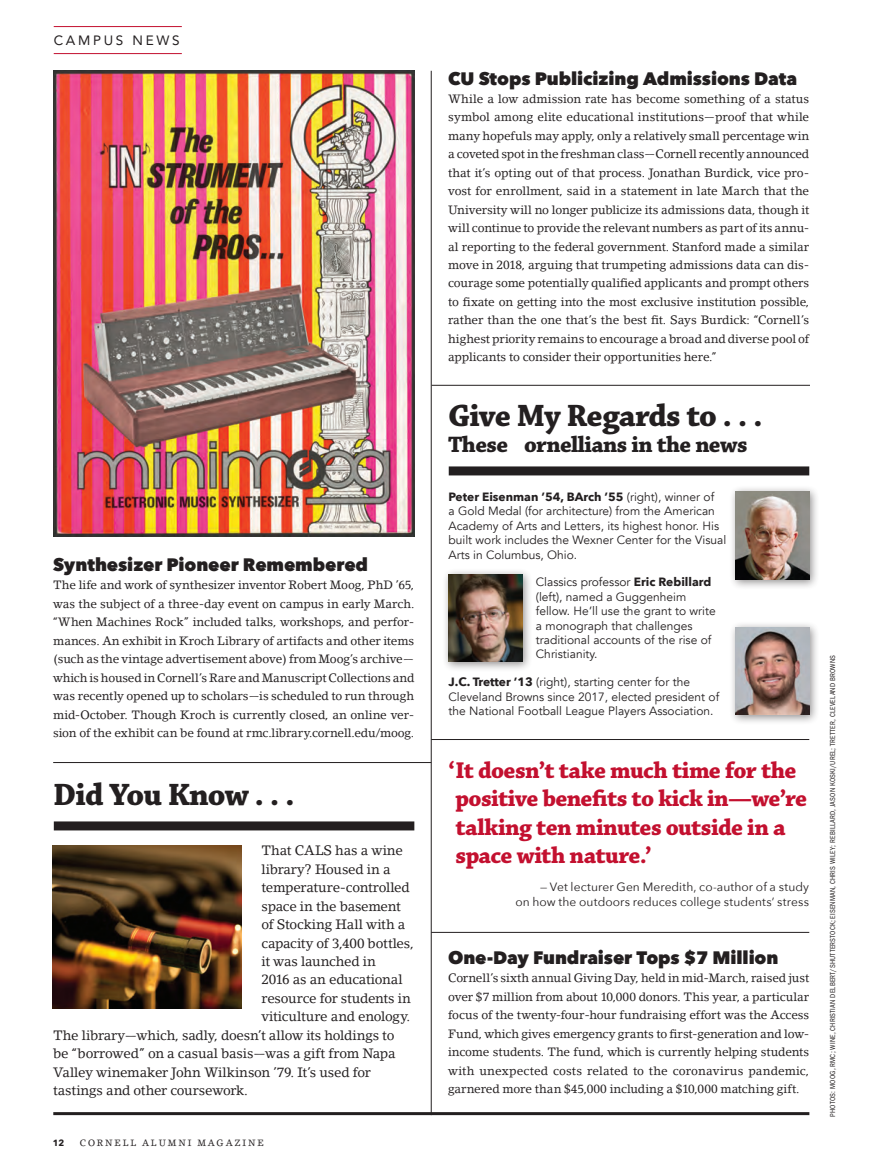
<style>
.page{position:relative;width:889px;height:1175px;background:#fff}
.page>*{position:absolute;margin:0;border:0;box-sizing:border-box;transform-origin:0 0}
.t1{font:700 32.4px "Chaparral Pro";letter-spacing:-.025em;color:#231f20}
.t2{font:700 24px/28.5px "Chaparral Pro";letter-spacing:-.025em;color:#c3102f}
.t3{font:700 23.4px "Chaparral Pro";letter-spacing:-.025em;color:#231f20}
.t4{font:800 18px "Avenir Next";letter-spacing:-.005em;color:#231f20}
.t5{font:13.5px/18.5px "Lino Letter";letter-spacing:-.015em;color:#231f20}
.t6{font:13.5px "Avenir";letter-spacing:.2em;color:#231f20}
.t7{font:12px/18.5px "Lino Letter";letter-spacing:-.01em;color:#231f20;text-align:justify}
.t8{font:12px/14.4px "Avenir";color:#231f20}
.t9{font:12px/14.4px "Avenir Next";letter-spacing:.005em;color:#231f20;text-align:right}
.t10{font:9px "Lino Letter";letter-spacing:.2em;color:#231f20}
.t11{font:700 9px "Avenir Next";color:#231f20}
.t12{font:condensed 7.5px "Franklin Gothic";letter-spacing:.025em;color:#231f20}
.s1{font-family:"Avenir Next";font-weight:700}
</style>
<div class="page">
<hr style="left:54px;top:26px;width:128px;height:1px;background:#c3102f">
<hr style="left:54px;top:53px;width:128px;height:1px;background:#c3102f">
<hr style="left:53px;top:1111px;width:756px;height:3px;background:#231f20">
<div style="left:449px;top:466px;width:360px;height:9px;background:#231f20"></div>
<hr style="left:432px;top:385px;width:378px;height:1px;background:#231f20">
<hr style="left:431px;top:71px;width:1px;height:1043px;background:#231f20">
<hr style="left:53px;top:762px;width:378px;height:1px;background:#231f20">
<hr style="left:431px;top:739px;width:378px;height:1px;background:#231f20">
<hr style="left:431px;top:931px;width:378px;height:1px;background:#231f20">
<div style="left:54px;top:821px;width:360px;height:9px;background:#231f20"></div>
<img style="left:53px;top:71px;width:361px;height:466px">
<img style="left:52px;top:845px;width:189px;height:162px">
<div style="left:442px;top:567px;width:91px;height:105px;background:#231f20;opacity:.5"></div>
<img style="left:448px;top:574px;width:74px;height:87px">
<div style="left:729px;top:620px;width:91px;height:105px;background:#231f20;opacity:.5"></div>
<img style="left:735px;top:627px;width:74px;height:88px">
<div style="left:729px;top:485px;width:91px;height:104px;background:#231f20;opacity:.5"></div>
<img style="left:735px;top:491px;width:74px;height:88px">
<p class="t6" style="left:54px;top:29px;width:128px">CAMPUS NEWS</p>
<h4 class="t4" style="left:53px;top:553px;width:316px">Synthesizer Pioneer Remembered</h4>
<p class="t7" style="left:53px;top:576px;width:363px">The life and work of synthesizer inventor Robert Moog, PhD ’65, was the subject of a three-day event on campus in early March. “When Machines Rock” included talks, workshops, and perfor&shy;mances. An exhibit in Kroch Library of artifacts and other items (such as the vintage advertisement above) from Moog’s archive— which is housed in Cornell’s Rare and Manuscript Collections and was recently opened up to scholars—is scheduled to run through mid-October. Though Kroch is currently closed, an online ver&shy;sion of the exhibit can be found at rmc.library.cornell.edu/moog.</p>
<h1 class="t1" style="left:53px;top:776px;width:243px">Did You Know . . .</h1>
<p class="t5" style="left:261px;top:841px;width:154px">That CALS has a wine library? Housed in a temperature-controlled space in the basement of Stocking Hall with a capacity of 3,400 bottles, it was launched in<br>2016 as an educational resource for students in</p>
<p class="t5" style="left:53px;top:1007px;width:359px;text-indent:208px">viticulture and enology.<br>The library—which, sadly, doesn’t allow its holdings to be “borrowed” on a casual basis—was a gift from Napa Valley winemaker John Wilkinson ’79. It’s used for tastings and other coursework.</p>
<p class="t11" style="left:53px;top:1134px;width:13px">12</p>
<p class="t10" style="left:80px;top:1137px;width:185px">CORNELL ALUMNI MAGAZINE</p>
<p class="t4" style="left:448px;top:67px;width:350px">CU Stops Publicizing Admissions Data</p>
<p class="t7" style="left:448px;top:89px;width:363px">While a low admission rate has become something of a status symbol among elite educational institutions—proof that while many hopefuls may apply, only a relatively small percentage win a coveted spot in the freshman class—Cornell recently announced that it’s opting out of that process. Jonathan Burdick, vice pro&shy;vost for enrollment, said in a statement in late March that the University will no longer publicize its admissions data, though it will continue to provide the relevant numbers as part of its annu&shy;al reporting to the federal government. Stanford made a similar move in 2018, arguing that trumpeting admissions data can dis&shy;courage some potentially qualified applicants and prompt others to fixate on getting into the most exclusive institution possible, rather than the one that’s the best fit. Says Burdick: “Cornell’s highest priority remains to encourage a broad and diverse pool of applicants to consider their opportunities here.”</p>
<h1 class="t1" style="left:448px;top:397px;width:316px">Give My Regards to . . .</h1>
<p class="t3" style="left:448px;top:430px;width:301px">These ornellians in the news</p>
<p class="t8" style="left:448px;top:489px;width:279px"><span class="s1">Peter Eisenman ’54, BArch ’55</span> (right), winner of<br>a Gold Medal (for architecture) from the American Academy of Arts and Letters, its highest honor. His built work includes the Wexner Center for the Visual Arts in Columbus, Ohio.</p>
<p class="t8" style="left:536px;top:575px;width:181px">Classics professor <span class="s1">Eric Rebillard </span>(left), named a Guggenheim fellow. He’ll use the grant to write a monograph that challenges traditional accounts of the rise of<br>Christianity.</p>
<p class="t8" style="left:448px;top:675px;width:272px"><span class="s1">J.C. Tretter ’13</span> (right), starting center for the<br>Cleveland Browns since 2017, elected president of the National Football League Players Association.</p>
<h2 class="t2" style="left:455px;top:756px;width:353px;text-indent:-7px">‘It doesn’t take much time for the positive benefits to kick in—we’re talking ten minutes outside in a space with nature.’</h2>
<p class="t9" style="left:515px;top:879px;width:295px">— Vet lecturer Gen Meredith, co-author of a study<br>on how the outdoors reduces college students’ stress</p>
<p class="t4" style="left:448px;top:946px;width:332px">One-Day Fundraiser Tops $7 Million</p>
<p class="t7" style="left:448px;top:968px;width:363px">Cornell’s sixth annual Giving Day, held in mid-March, raised just over $7 million from about 10,000 donors. This year, a particular focus of the twenty-four-hour fundraising effort was the Access Fund, which gives emergency grants to first-generation and low&shy;income students. The fund, which is currently helping students with unexpected costs related to the coronavirus pandemic, garnered more than $45,000 including a $10,000 matching gift.</p>
<p class="t12" style="left:828px;top:1116px;width:463px;rotate:-90deg">PHOTOS: MOOG, RMC; WINE, CHRISTIAN DELBERT/SHUTTERSTOCK; EISENMAN, CHRIS WILEY; REBILLARD, JASON KOSKI/UREL; TRETTER, CLEVELAND BROWNS</p>
</div>
